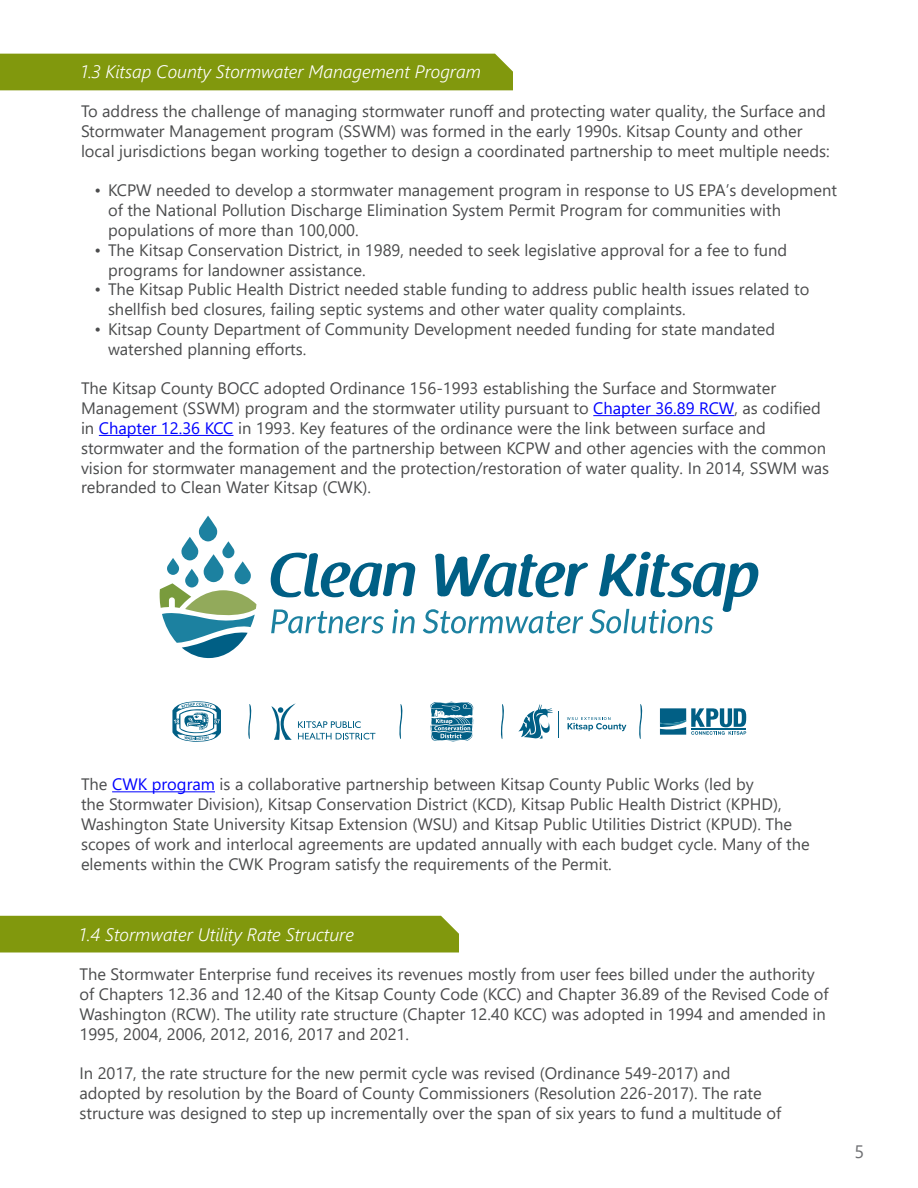
<style>
.page{position:relative;width:918px;height:1188px;background:#fff}
.page>*{position:absolute;margin:0;border:0;box-sizing:border-box;transform-origin:0 0}
.t1{font:italic 300 18px "Segoe UI";color:#fff}
.t2{font:18px "Segoe UI";color:#6f7073}
.t3{font:16.5px/19.8px "Segoe UI";color:#4b4c4d}
.s1{color:#00f}
</style>
<div class="page">
<div style="left:0;top:916px;width:459px;height:37px;background:#81980d"></div>
<div style="left:0;top:54px;width:513px;height:36px;background:#81980d"></div>
<hr style="left:593px;top:415px;width:141px;height:1px;background:#00f">
<hr style="left:99px;top:435px;width:134px;height:1px;background:#00f">
<hr style="left:112px;top:791px;width:103px;height:1px;background:#00f">
<svg style="left:271px;top:553px;width:144px;height:44px"></svg>
<svg style="left:271px;top:610px;width:113px;height:23px"></svg>
<svg style="left:392px;top:609px;width:23px;height:24px"></svg>
<svg style="left:423px;top:552px;width:335px;height:81px"></svg>
<svg style="left:160px;top:516px;width:96px;height:142px"></svg>
<svg style="left:172px;top:701px;width:49px;height:41px"></svg>
<svg style="left:271px;top:703px;width:104px;height:37px"></svg>
<svg style="left:248px;top:704px;width:4px;height:35px"></svg>
<svg style="left:501px;top:704px;width:3px;height:35px"></svg>
<svg style="left:639px;top:704px;width:4px;height:35px"></svg>
<svg style="left:399px;top:704px;width:4px;height:35px"></svg>
<svg style="left:430px;top:702px;width:44px;height:39px;background:#5a97af"></svg>
<svg style="left:567px;top:717px;width:59px;height:14px"></svg>
<svg style="left:518px;top:705px;width:41px;height:34px"></svg>
<svg style="left:660px;top:708px;width:86px;height:27px"></svg>
<p class="t1" style="left:81px;top:54px;width:401px">1.3 Kitsap County Stormwater Management Program</p>
<p class="t3" style="left:81px;top:100px;width:750px">To address the challenge of managing stormwater runoff and protecting water quality, the Surface and<br>Stormwater Management program (SSWM) was formed in the early 1990s. Kitsap County and other local jurisdictions began working together to design a coordinated partnership to meet multiple needs:</p>
<p class="t3" style="left:108px;top:179px;width:731px;text-indent:-14px">• KCPW needed to develop a stormwater management program in response to US EPA’s development of the National Pollution Discharge Elimination System Permit Program for communities with populations of more than 100,000.</p>
<p class="t3" style="left:108px;top:239px;width:681px;text-indent:-14px">• The Kitsap Conservation District, in 1989, needed to seek legislative approval for a fee to fund programs for landowner assistance.</p>
<p class="t3" style="left:108px;top:278px;width:703px;text-indent:-14px">• The Kitsap Public Health District needed stable funding to address public health issues related to shellfish bed closures, failing septic systems and other water quality complaints.</p>
<p class="t3" style="left:108px;top:318px;width:669px;text-indent:-14px">• Kitsap County Department of Community Development needed funding for state mandated watershed planning efforts.</p>
<p class="t3" style="left:81px;top:377px;width:750px">The Kitsap County BOCC adopted Ordinance 156-1993 establishing the Surface and Stormwater Management (SSWM) program and the stormwater utility pursuant to <span class="s1">Chapter 36.89 RCW</span>, as codified in <span class="s1">Chapter 12.36 KCC</span> in 1993. Key features of the ordinance were the link between surface and stormwater and the formation of the partnership between KCPW and other agencies with the common vision for stormwater management and the protection/restoration of water quality. In 2014, SSWM was rebranded to Clean Water Kitsap (CWK).</p>
<p class="t3" style="left:81px;top:773px;width:730px">The <span class="s1">CWK program</span> is a collaborative partnership between Kitsap County Public Works (led by<br>the Stormwater Division), Kitsap Conservation District (KCD), Kitsap Public Health District (KPHD), Washington State University Kitsap Extension (WSU) and Kitsap Public Utilities District (KPUD). The scopes of work and interlocal agreements are updated annually with each budget cycle. Many of the elements within the CWK Program satisfy the requirements of the Permit.</p>
<p class="t1" style="left:80px;top:917px;width:276px">1.4 Stormwater Utility Rate Structure</p>
<p class="t3" style="left:80px;top:963px;width:751px">The Stormwater Enterprise fund receives its revenues mostly from user fees billed under the authority of Chapters 12.36 and 12.40 of the Kitsap County Code (KCC) and Chapter 36.89 of the Revised Code of<br>Washington (RCW). The utility rate structure (Chapter 12.40 KCC) was adopted in 1994 and amended in</p>
<p class="t3" style="left:80px;top:1023px;width:331px">1995, 2004, 2006, 2012, 2016, 2017 and 2021.</p>
<p class="t3" style="left:80px;top:1062px;width:652px">In 2017, the rate structure for the new permit cycle was revised (Ordinance 549-2017) and</p>
<p class="t3" style="left:80px;top:1082px;width:703px">adopted by resolution by the Board of County Commissioners (Resolution 226-2017). The rate structure was designed to step up incrementally over the span of six years to fund a multitude of</p>
<p class="t2" style="left:855px;top:1135px;width:11px">5</p>
</div>
